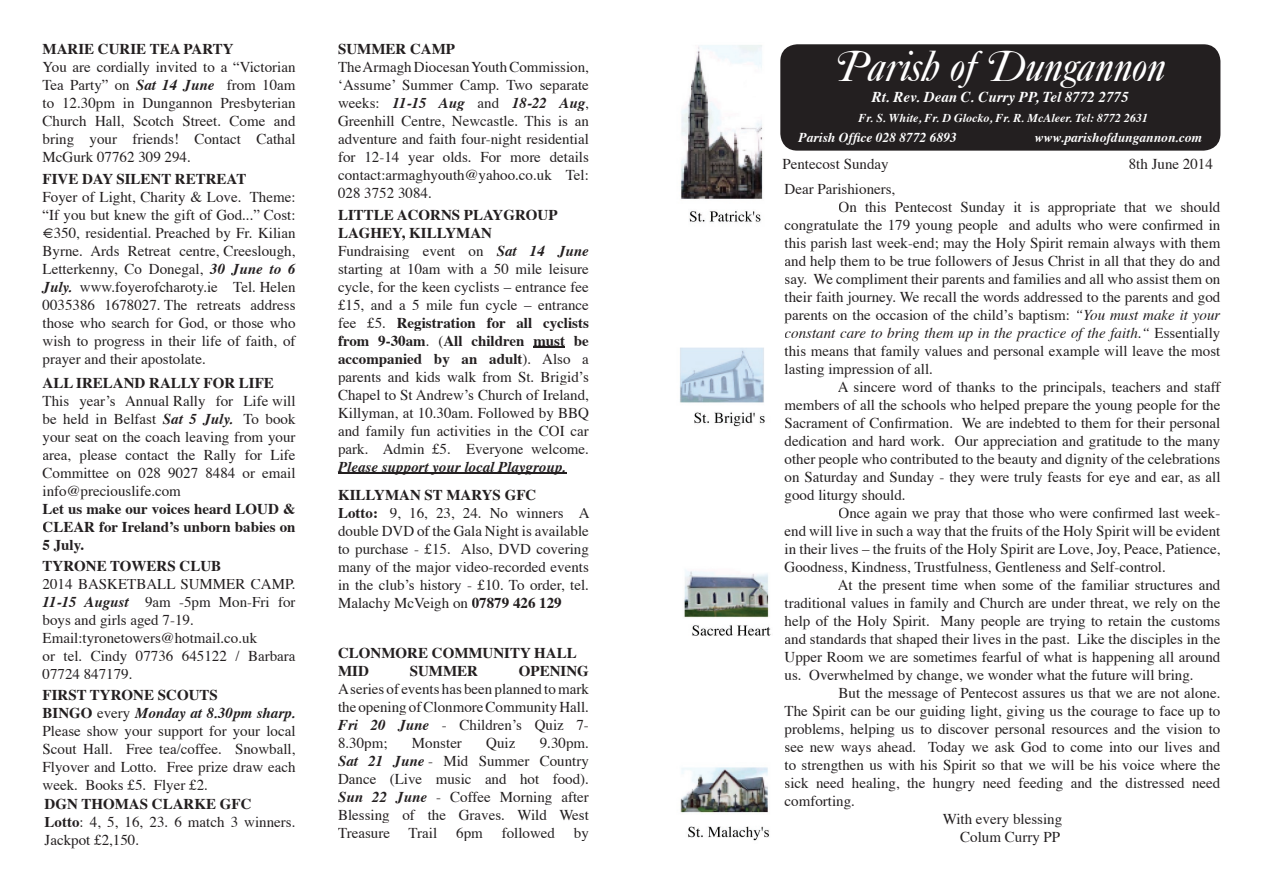
<style>
.page{position:relative;width:1263px;height:893px;background:#fff}
.page>*{position:absolute;margin:0;border:0;box-sizing:border-box;transform-origin:0 0}
.t1{font:italic 45.15px "Caslon No 540 Swa D";color:#fff}
.t2{font:15px/18px "Times";color:#231f20;text-align:justify}
.t3{font:700 15px/18px "Times";color:#231f20;text-align:justify}
.t4{font:italic 15px "Times";color:#231f20}
.t5{font:italic 700 15px "Times";color:#fff}
.t6{font:italic 700 15px "Times";color:#231f20}
.t7{font:italic 700 13.5px "Times";color:#fff}
.t8{font:italic 700 12px "Times";color:#fff}
.s1{font-weight:700;font-style:italic}
.s2{font-weight:700}
.s3{font-style:italic}
.s4{font-style:normal}
</style>
<div class="page">
<div style="left:780px;top:44px;width:440px;height:107px;background:#231f20;border-radius:17px"></div>
<img style="left:679px;top:45px;width:92px;height:796px">
<hr style="left:533px;top:346px;width:32px;height:1px;background:#231f20">
<hr style="left:338px;top:472px;width:227px;height:1px;background:#231f20">
<p class="t3" style="left:43px;top:38px;width:193px">MARIE CURIE TEA PARTY</p>
<p class="t2" style="left:43px;top:56px;width:255px">You are cordially invited to a “Victorian Tea Party” on <span class="s1">Sat 14 June</span> from 10am to 12.30pm in Dungannon Presbyterian Church Hall, Scotch Street. Come and bring your friends! Contact Cathal McGurk 07762 309 294.</p>
<p class="t3" style="left:43px;top:168px;width:205px">FIVE DAY SILENT RETREAT</p>
<p class="t2" style="left:43px;top:186px;width:255px">Foyer of Light, Charity &amp; Love. Theme: “If you but knew the gift of God...” Cost: €350, residential. Preached by Fr. Kilian Byrne. Ards Retreat centre, Creeslough, Letterkenny, Co Donegal, <span class="s1">30 June to 6<br>July.</span> www.foyerofcharoty.ie Tel. Helen 0035386 1678027. The retreats address those who search for God, or those who wish to progress in their life of faith, of prayer and their apostolate.</p>
<p class="t3" style="left:43px;top:372px;width:233px">ALL IRELAND RALLY FOR LIFE</p>
<p class="t2" style="left:43px;top:391px;width:255px">This year’s Annual Rally for Life will be held in Belfast <span class="s1">Sat 5 July.</span> To book your seat on the coach leaving from your area, please contact the Rally for Life Committee on 028 9027 8484 or email info@preciouslife.com</p>
<p class="t3" style="left:43px;top:498px;width:254px">Let us make our voices heard LOUD &amp; CLEAR for Ireland’s unborn babies on 5 July.</p>
<p class="t3" style="left:43px;top:555px;width:180px">TYRONE TOWERS CLUB</p>
<p class="t2" style="left:43px;top:574px;width:255px;text-align:left">2014 BASKETBALL SUMMER CAMP.<br><span class="s1">11-15 August</span> 9am -5pm Mon-Fri for boys and girls aged 7-19.<br>Email:tyronetowers@hotmail.co.uk<br>or tel. Cindy 07736 645122 / Barbara<br>07724 847179.</p>
<p class="t2" style="left:43px;top:685px;width:255px;text-align:left"><span class="s2">FIRST TYRONE SCOUTS<br>BINGO</span> every <span class="s1">Monday at 8.30pm sharp.<br></span>Please show your support for your local Scout Hall. Free tea/coffee. Snowball, Flyover and Lotto. Free prize draw each week. Books £5. Flyer £2.</p>
<p class="t2" style="left:45px;top:794px;width:252px;text-align:left"><span class="s2">DGN THOMAS CLARKE GFC<br>Lotto</span>: 4, 5, 16, 23. 6 match 3 winners.<br>Jackpot £2,150.</p>
<p class="t3" style="left:338px;top:38px;width:119px">SUMMER CAMP</p>
<p class="t2" style="left:338px;top:56px;width:252px">The Armagh Diocesan Youth Commission, ‘Assume’ Summer Camp. Two separate weeks: <span class="s1">11-15 Aug</span> and <span class="s1">18-22 Aug</span>, Greenhill Centre, Newcastle. This is an adventure and faith four-night residential for 12-14 year olds. For more details contact:armaghyouth@yahoo.co.uk Tel:<br>028 3752 3084.</p>
<p class="t2" style="left:338px;top:204px;width:252px;text-align:left"><span class="s2">LITTLE ACORNS PLAYGROUP LAGHEY, KILLYMAN<br></span>Fundraising event on <span class="s1">Sat 14 June </span>starting at 10am with a 50 mile leisure cycle, for the keen cyclists – entrance fee £15, and a 5 mile fun cycle – entrance fee £5. <span class="s2">Registration for all cyclists from 9-30am</span>. (<span class="s2">All children must be accompanied by an adult</span>). Also a parents and kids walk from St. Brigid’s Chapel to St Andrew’s Church of Ireland, Killyman, at 10.30am. Followed by BBQ and family fun activities in the COI car park. Admin £5. Everyone welcome.</p>
<p class="t6" style="left:338px;top:452px;width:229px">Please support your local Playgroup.</p>
<p class="t2" style="left:338px;top:485px;width:253px;text-align:left"><span class="s2">KILLYMAN ST MARYS GFC<br>Lotto:</span> 9, 16, 23, 24. No winners A double DVD of the Gala Night is available to purchase - £15. Also, DVD covering many of the major video-recorded events in the club’s history - £10. To order, tel.<br>Malachy McVeigh on <span class="s2">07879 426 129</span></p>
<p class="t3" style="left:338px;top:642px;width:240px">CLONMORE COMMUNITY HALL<br>MID</p>
<p class="t3" style="left:410px;top:660px;width:70px">SUMMER</p>
<p class="t3" style="left:519px;top:660px;width:72px">OPENING</p>
<p class="t2" style="left:338px;top:678px;width:252px">A series of events has been planned to mark the opening of Clonmore Community Hall.<br><span class="s1">Fri 20 June</span> - Children’s Quiz 7- 8.30pm;</p>
<p class="t2" style="left:412px;top:732px;width:51px">Monster</p>
<p class="t2" style="left:486px;top:732px;width:31px">Quiz</p>
<p class="t2" style="left:338px;top:732px;width:252px;text-indent:202px">9.30pm.<br><span class="s1">Sat 21 June</span> - Mid Summer Country Dance (Live music and hot food).<br><span class="s1">Sun 22 June</span> - Coffee Morning after Blessing of the Graves. Wild West Treasure Trail</p>
<p class="t2" style="left:456px;top:822px;width:28px">6pm</p>
<p class="t2" style="left:502px;top:822px;width:55px">followed</p>
<p class="t2" style="left:574px;top:822px;width:16px">by</p>
<h1 class="t1" style="left:835px;top:43px;width:332px">Parish of Dungannon</h1>
<p class="t5" style="left:872px;top:82px;width:258px">Rt. Rev. Dean C. Curry PP, Tel 8772 2775</p>
<p class="t8" style="left:858px;top:107px;width:291px">Fr. S. White, Fr. D Glocko, Fr. R. McAleer. Tel: 8772 2631</p>
<p class="t7" style="left:799px;top:125px;width:160px">Parish Office 028 8772 6893</p>
<p class="t7" style="left:1034px;top:125px;width:169px">www.parishofdungannon.com</p>
<p class="t2" style="left:782px;top:153px;width:108px">Pentecost Sunday</p>
<p class="t2" style="left:1129px;top:153px;width:86px">8th June 2014</p>
<p class="t2" style="left:784px;top:179px;width:112px">Dear Parishioners,</p>
<p class="t2" style="left:838px;top:197px;width:383px">On this Pentecost Sunday it is appropriate that we should</p>
<p class="t2" style="left:784px;top:215px;width:437px">congratulate the 179 young people and adults who were confirmed in</p>
<p class="t2" style="left:784px;top:233px;width:437px">this parish last week-end; may the Holy Spirit remain always with them</p>
<p class="t2" style="left:784px;top:251px;width:437px">and help them to be true followers of Jesus Christ in all that they do and</p>
<p class="t2" style="left:784px;top:269px;width:437px">say. We compliment their parents and families and all who assist them on</p>
<p class="t2" style="left:784px;top:287px;width:437px">their faith journey. We recall the words addressed to the parents and god</p>
<p class="t2" style="left:784px;top:305px;width:437px">parents on the occasion of the child’s baptism: <span class="s3">“You must make it your</span></p>
<p class="t4" style="left:784px;top:320px;width:437px">constant care to bring them up in the practice of the faith.“ <span class="s4">Essentially</span></p>
<p class="t2" style="left:784px;top:341px;width:437px">this means that family values and personal example will leave the most</p>
<p class="t2" style="left:784px;top:359px;width:150px">lasting impression of all.</p>
<p class="t2" style="left:838px;top:377px;width:384px">A sincere word of thanks to the principals, teachers and staff</p>
<p class="t2" style="left:784px;top:395px;width:437px">members of all the schools who helped prepare the young people for the</p>
<p class="t2" style="left:784px;top:413px;width:437px">Sacrament of Confirmation. We are indebted to them for their personal</p>
<p class="t2" style="left:784px;top:431px;width:437px">dedication and hard work. Our appreciation and gratitude to the many</p>
<p class="t2" style="left:784px;top:449px;width:437px">other people who contributed to the beauty and dignity of the celebrations</p>
<p class="t2" style="left:784px;top:467px;width:437px">on Saturday and Sunday - they were truly feasts for eye and ear, as all</p>
<p class="t2" style="left:784px;top:485px;width:122px">good liturgy should.</p>
<p class="t2" style="left:838px;top:503px;width:383px">Once again we pray that those who were confirmed last week-</p>
<p class="t2" style="left:784px;top:521px;width:437px">end will live in such a way that the fruits of the Holy Spirit will be evident</p>
<p class="t2" style="left:784px;top:539px;width:437px">in their lives – the fruits of the Holy Spirit are Love, Joy, Peace, Patience,</p>
<p class="t2" style="left:784px;top:557px;width:383px">Goodness, Kindness, Trustfulness, Gentleness and Self-control.</p>
<p class="t2" style="left:838px;top:575px;width:384px">At the present time when some of the familiar structures and</p>
<p class="t2" style="left:784px;top:593px;width:437px">traditional values in family and Church are under threat, we rely on the</p>
<p class="t2" style="left:784px;top:611px;width:437px">help of the Holy Spirit. Many people are trying to retain the customs</p>
<p class="t2" style="left:784px;top:629px;width:437px">and standards that shaped their lives in the past. Like the disciples in the</p>
<p class="t2" style="left:784px;top:647px;width:437px">Upper Room we are sometimes fearful of what is happening all around</p>
<p class="t2" style="left:784px;top:665px;width:411px">us. Overwhelmed by change, we wonder what the future will bring.</p>
<p class="t2" style="left:838px;top:683px;width:383px">But the message of Pentecost assures us that we are not alone.</p>
<p class="t2" style="left:784px;top:701px;width:437px">The Spirit can be our guiding light, giving us the courage to face up to</p>
<p class="t2" style="left:784px;top:719px;width:437px">problems, helping us to discover personal resources and the vision to</p>
<p class="t2" style="left:784px;top:737px;width:437px">see new ways ahead. Today we ask God to come into our lives and</p>
<p class="t2" style="left:784px;top:755px;width:437px">to strengthen us with his Spirit so that we will be his voice where the</p>
<p class="t2" style="left:784px;top:773px;width:437px">sick need healing, the hungry need feeding and the distressed need</p>
<p class="t2" style="left:784px;top:791px;width:72px">comforting.</p>
<p class="t2" style="left:943px;top:809px;width:121px">With every blessing</p>
<p class="t2" style="left:960px;top:827px;width:102px">Colum Curry PP</p>
</div>
